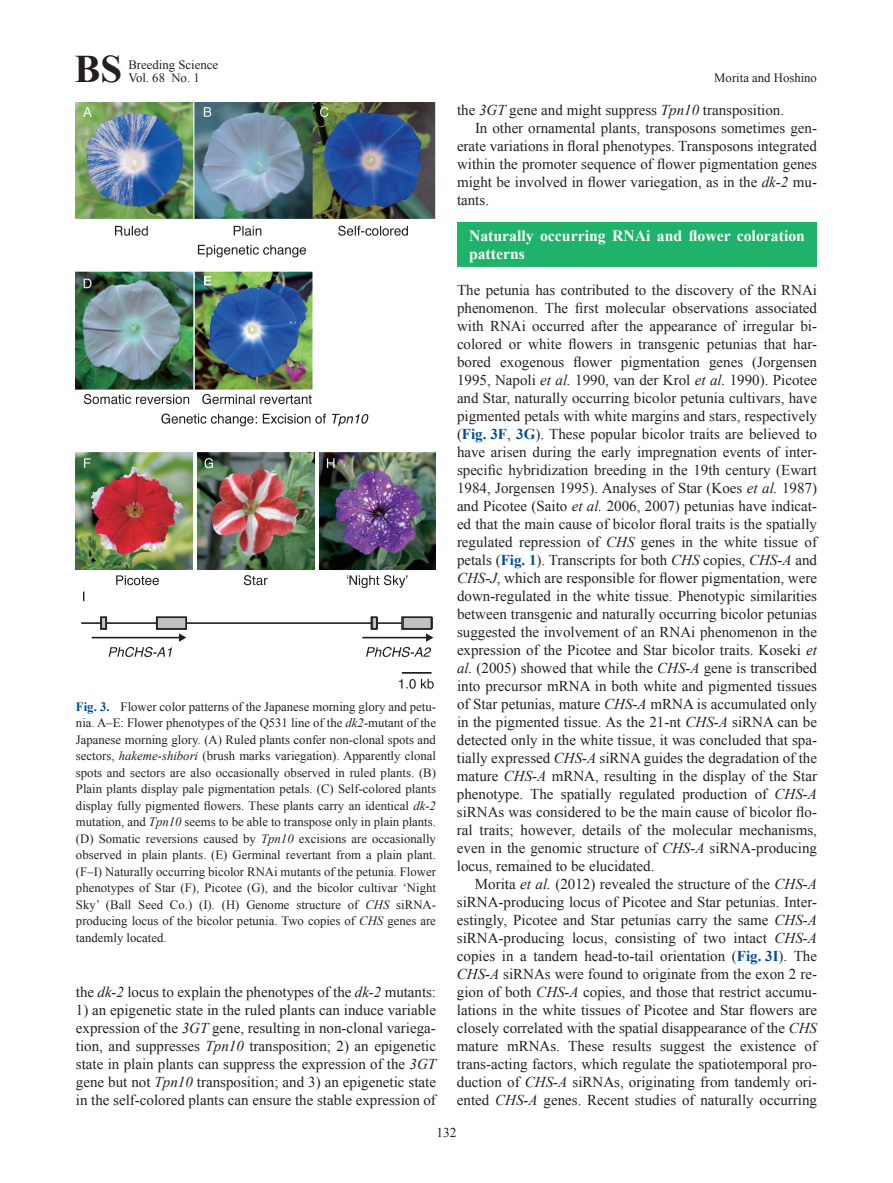
<style>
.page{position:relative;width:893px;height:1183px;background:#fff}
.page>*{position:absolute;margin:0;border:0;box-sizing:border-box;transform-origin:0 0}
.t1{font:700 39px "Times New Roman";color:#231f20}
.t2{font:700 15.75px/18px "Times New Roman";color:#fff}
.t3{font:15px/18px "Times New Roman";color:#231f20;text-align:justify}
.t4{font:13.5px "Times New Roman";color:#231f20}
.t5{font:12.75px/16.5px "Times New Roman";color:#231f20;text-align:justify}
.s1{font-weight:700;color:#014c98}
.s2{font-style:italic}
</style>
<div class="page">
<div style="left:457px;top:222px;width:360px;height:45px;background:#1eb26a"></div>
<img style="left:76px;top:102px;width:360px;height:585px">
<svg style="left:343px;top:573px;width:4px;height:5px"></svg>
<svg style="left:408px;top:573px;width:4px;height:5px"></svg>
<h1 class="t1" style="left:74px;top:42px;width:49px">BS</h1>
<p class="t5" style="left:128px;top:58px;width:91px;line-height:12.8px">Breeding Science<br>Vol. 68 No. 1</p>
<p class="t5" style="left:76px;top:697px;width:362px"><span class="s1">Fig. 3.</span> Flower color patterns of the Japanese morning glory and petu&shy;nia. A–E: Flower phenotypes of the Q531 line of the <span class="s2">dk2-</span>mutant of the Japanese morning glory. (A) Ruled plants confer non-clonal spots and sectors, <span class="s2">hakeme-shibori</span> (brush marks variegation). Apparently clonal spots and sectors are also occasionally observed in ruled plants. (B)<br>Plain plants display pale pigmentation petals. (C) Self-colored plants display fully pigmented flowers. These plants carry an identical <span class="s2">dk-2 </span>mutation, and <span class="s2">Tpn10</span> seems to be able to transpose only in plain plants. (D) Somatic reversions caused by <span class="s2">Tpn10</span> excisions are occasionally observed in plain plants. (E) Germinal revertant from a plain plant. (F–I) Naturally occurring bicolor RNAi mutants of the petunia. Flower phenotypes of Star (F), Picotee (G), and the bicolor cultivar ‘Night Sky’ (Ball Seed Co.) (I). (H) Genome structure of <span class="s2">CHS</span> siRNA&shy;producing locus of the bicolor petunia. Two copies of <span class="s2">CHS</span> genes are tandemly located.</p>
<p class="t3" style="left:76px;top:982px;width:362px">the <span class="s2">dk-2</span> locus to explain the phenotypes of the <span class="s2">dk-2</span> mutants:</p>
<p class="t3" style="left:76px;top:1000px;width:362px">1) an epigenetic state in the ruled plants can induce variable expression of the <span class="s2">3GT</span> gene, resulting in non-clonal variega&shy;tion, and suppresses <span class="s2">Tpn10</span> transposition; 2) an epigenetic state in plain plants can suppress the expression of the <span class="s2">3GT </span>gene but not <span class="s2">Tpn10</span> transposition; and 3) an epigenetic state in the self-colored plants can ensure the stable expression of</p>
<p class="t5" style="left:714px;top:69px;width:104px">Morita and Hoshino</p>
<p class="t3" style="left:457px;top:100px;width:329px">the <span class="s2">3GT</span> gene and might suppress <span class="s2">Tpn10</span> transposition.</p>
<p class="t3" style="left:475px;top:118px;width:344px">In other ornamental plants, transposons sometimes gen-</p>
<p class="t3" style="left:457px;top:136px;width:362px">erate variations in floral phenotypes. Transposons integrated</p>
<p class="t3" style="left:457px;top:154px;width:362px">within the promoter sequence of flower pigmentation genes</p>
<p class="t3" style="left:457px;top:172px;width:362px">might be involved in flower variegation, as in the <span class="s2">dk-2</span> mu-</p>
<p class="t3" style="left:457px;top:190px;width:34px">tants.</p>
<p class="t2" style="left:469px;top:226px;width:338px">Naturally occurring RNAi and flower coloration patterns</p>
<p class="t3" style="left:457px;top:280px;width:362px">The petunia has contributed to the discovery of the RNAi phenomenon. The first molecular observations associated with RNAi occurred after the appearance of irregular bi&shy;colored or white flowers in transgenic petunias that har&shy;bored exogenous flower pigmentation genes (Jorgensen 1995, Napoli <span class="s2">et al.</span> 1990, van der Krol <span class="s2">et al.</span> 1990). Picotee and Star, naturally occurring bicolor petunia cultivars, have pigmented petals with white margins and stars, respectively (<span class="s1">Fig. 3F</span>, <span class="s1">3G</span>). These popular bicolor traits are believed to have arisen during the early impregnation events of inter&shy;specific hybridization breeding in the 19th century (Ewart 1984, Jorgensen 1995). Analyses of Star (Koes <span class="s2">et al.</span> 1987) and Picotee (Saito <span class="s2">et al.</span> 2006, 2007) petunias have indicat&shy;ed that the main cause of bicolor floral traits is the spatially regulated repression of <span class="s2">CHS</span> genes in the white tissue of petals (<span class="s1">Fig. 1</span>). Transcripts for both <span class="s2">CHS</span> copies, <span class="s2">CHS-A</span> and <span class="s2">CHS-J</span>, which are responsible for flower pigmentation, were down-regulated in the white tissue. Phenotypic similarities between transgenic and naturally occurring bicolor petunias suggested the involvement of an RNAi phenomenon in the expression of the Picotee and Star bicolor traits. Koseki <span class="s2">et al.</span> (2005) showed that while the <span class="s2">CHS-A</span> gene is transcribed into precursor mRNA in both white and pigmented tissues of Star petunias, mature <span class="s2">CHS-A</span> mRNA is accumulated only in the pigmented tissue. As the 21-nt <span class="s2">CHS-A</span> siRNA can be detected only in the white tissue, it was concluded that spa&shy;tially expressed <span class="s2">CHS-A</span> siRNA guides the degradation of the mature <span class="s2">CHS-A</span> mRNA, resulting in the display of the Star phenotype. The spatially regulated production of <span class="s2">CHS-A </span>siRNAs was considered to be the main cause of bicolor flo&shy;ral traits; however, details of the molecular mechanisms, even in the genomic structure of <span class="s2">CHS-A</span> siRNA-producing locus, remained to be elucidated.</p>
<p class="t3" style="left:457px;top:874px;width:362px;text-indent:18px">Morita <span class="s2">et al.</span> (2012) revealed the structure of the <span class="s2">CHS-A </span>siRNA-producing locus of Picotee and Star petunias. Inter&shy;estingly, Picotee and Star petunias carry the same <span class="s2">CHS-A </span>siRNA-producing locus, consisting of two intact <span class="s2">CHS-A </span>copies in a tandem head-to-tail orientation (<span class="s1">Fig. 3I</span>). The <span class="s2">CHS-A</span> siRNAs were found to originate from the exon 2 re&shy;gion of both <span class="s2">CHS-A</span> copies, and those that restrict accumu&shy;lations in the white tissues of Picotee and Star flowers are closely correlated with the spatial disappearance of the <span class="s2">CHS </span>mature mRNAs. These results suggest the existence of trans-acting factors, which regulate the spatiotemporal pro&shy;duction of <span class="s2">CHS-A</span> siRNAs, originating from tandemly ori&shy;ented <span class="s2">CHS-A</span> genes. Recent studies of naturally occurring</p>
<p class="t4" style="left:436px;top:1123px;width:22px">132</p>
</div>
